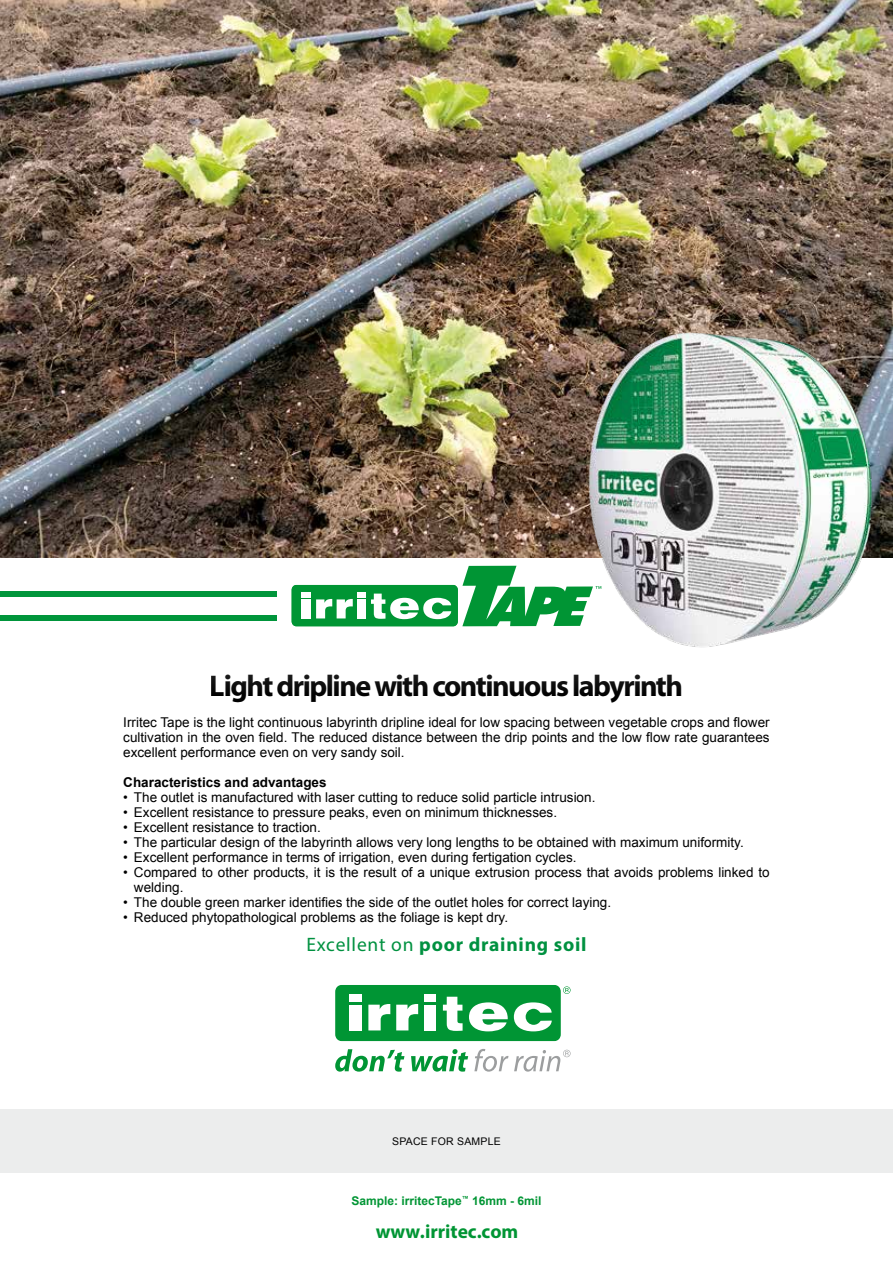
<style>
.page{position:relative;width:893px;height:1263px;background:#fff}
.page>*{position:absolute;margin:0;border:0;box-sizing:border-box;transform-origin:0 0}
.t1{font:700 30px "Myriad";letter-spacing:-.05em;color:#000}
.t2{font:700 19.5px "Myriad Pro";letter-spacing:.04em;color:#009140}
.t3{font:700 19.5px "Myriad Pro";color:#009534}
.t4{font:13.5px/15px "Arial";color:#000;text-align:justify}
.t5{font:700 13.5px "Arial";color:#000}
.t6{font:700 12px "Arial";color:#009534}
.t7{font:10.5px "Arial";letter-spacing:.02em;color:#000}
.s1{font-weight:400}
</style>
<div class="page">
<img style="left:0;top:0;width:893px;height:557px">
<div style="left:0;top:1109px;width:893px;height:64px;background:#eceded"></div>
<svg style="left:462px;top:566px;width:108px;height:60px"></svg>
<div style="left:292px;top:585px;width:166px;height:41px;background:#009534;border-radius:5px"></div>
<div style="left:302px;top:599px;width:9px;height:19px;background:#fff"></div>
<svg style="left:316px;top:599px;width:37px;height:19px"></svg>
<div style="left:302px;top:592px;width:9px;height:5px;background:#fff"></div>
<div style="left:358px;top:599px;width:8px;height:19px;background:#fff"></div>
<div style="left:358px;top:592px;width:8px;height:5px;background:#fff"></div>
<svg style="left:371px;top:594px;width:80px;height:25px"></svg>
<img style="left:570px;top:332px;width:323px;height:316px">
<div style="left:335px;top:985px;width:226px;height:56px;background:#009534;border-radius:6px"></div>
<svg style="left:396px;top:1004px;width:22px;height:26px"></svg>
<div style="left:349px;top:1005px;width:12px;height:25px;background:#fff"></div>
<svg style="left:368px;top:1004px;width:22px;height:26px"></svg>
<div style="left:349px;top:995px;width:12px;height:7px;background:#fff"></div>
<svg style="left:469px;top:1002px;width:39px;height:29px"></svg>
<div style="left:425px;top:1005px;width:11px;height:25px;background:#fff"></div>
<div style="left:425px;top:995px;width:11px;height:7px;background:#fff"></div>
<svg style="left:443px;top:997px;width:20px;height:34px"></svg>
<svg style="left:514px;top:1002px;width:38px;height:29px"></svg>
<svg style="left:563px;top:986px;width:7px;height:8px"></svg>
<svg style="left:335px;top:1049px;width:69px;height:22px"></svg>
<svg style="left:411px;top:1049px;width:57px;height:22px"></svg>
<svg style="left:474px;top:1049px;width:34px;height:22px"></svg>
<svg style="left:514px;top:1050px;width:56px;height:21px"></svg>
<div style="left:0;top:591px;width:277px;height:6px;background:#00953b"></div>
<div style="left:0;top:615px;width:277px;height:5px;background:#00953b"></div>
<h1 class="t1" style="left:210px;top:670px;width:475px">Light dripline with continuous labyrinth</h1>
<p class="t4" style="left:123px;top:715px;width:648px">Irritec Tape is the light continuous labyrinth dripline ideal for low spacing between vegetable crops and flower cultivation in the oven field. The reduced distance between the drip points and the low flow rate guarantees excellent performance even on very sandy soil.</p>
<p class="t5" style="left:123px;top:773px;width:205px">Characteristics and advantages</p>
<p class="t4" style="left:123px;top:790px;width:474px">• The outlet is manufactured with laser cutting to reduce solid particle intrusion.</p>
<p class="t4" style="left:123px;top:805px;width:435px">• Excellent resistance to pressure peaks, even on minimum thicknesses.</p>
<p class="t4" style="left:123px;top:820px;width:199px">• Excellent resistance to traction.</p>
<p class="t4" style="left:123px;top:835px;width:622px">• The particular design of the labyrinth allows very long lengths to be obtained with maximum uniformity.</p>
<p class="t4" style="left:123px;top:850px;width:455px">• Excellent performance in terms of irrigation, even during fertigation cycles.</p>
<p class="t4" style="left:134px;top:865px;width:637px;text-indent:-11px">• Compared to other products, it is the result of a unique extrusion process that avoids problems linked to welding.</p>
<p class="t4" style="left:123px;top:895px;width:489px">• The double green marker identifies the side of the outlet holes for correct laying.</p>
<p class="t4" style="left:123px;top:910px;width:386px">• Reduced phytopathological problems as the foliage is kept dry.</p>
<h2 class="t2" style="left:306px;top:932px;width:282px"><span class="s1">Excellent on</span> poor draining soil</h2>
<p class="t7" style="left:392px;top:1135px;width:110px">SPACE FOR SAMPLE</p>
<p class="t6" style="left:351px;top:1192px;width:192px">Sample: irritecTape<sup>™</sup> 16mm - 6mil</p>
<h2 class="t3" style="left:376px;top:1219px;width:144px">www.irritec.com</h2>
</div>
